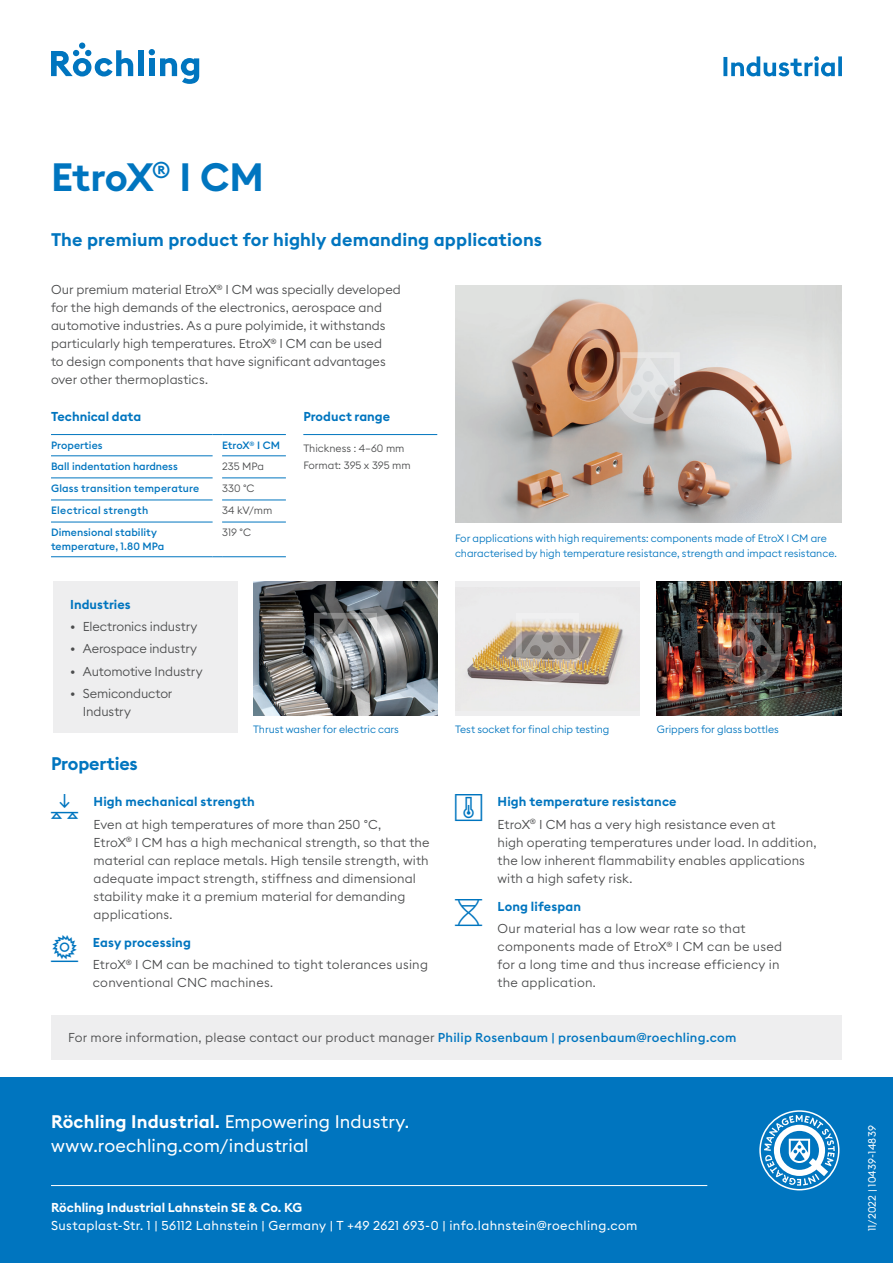
<style>
.page{position:relative;width:893px;height:1263px;background:#fff}
.page>*{position:absolute;margin:0;border:0;box-sizing:border-box;transform-origin:0 0}
.t1{font:600 39px "Euclid Square";letter-spacing:-.015em;color:#0075bf}
.t2{font:18px/24px "Euclid Square";letter-spacing:.005em;color:#fff}
.t3{font:600 18px "Euclid Square";letter-spacing:.01em;color:#0075bf}
.t4{font:600 18px "Euclid Square";letter-spacing:-.01em;color:#0075bf}
.t5{font:300 12.75px/18px "Euclid Square";letter-spacing:.005em;color:#4b4c4d}
.t6{font:12.75px "Euclid Square";letter-spacing:.03em;color:#fff}
.t7{font:600 12.75px "Euclid Square";letter-spacing:.005em;color:#0075bf}
.t8{font:600 12.75px "Euclid Square";color:#fff}
.t9{font:300 10.5px/15px "Euclid Square";letter-spacing:-.005em;color:#0075bf}
.t10{font:500 10.5px/13.5px "Euclid Square";letter-spacing:.01em;color:#0075bf}
.t11{font:300 10.5px/16.6px "Euclid Square";color:#4b4c4d}
.t12{font:10.5px "Euclid Square";letter-spacing:.02em;color:#fff}
.t13{font:500 10.5px "Euclid Square";letter-spacing:.03em;color:#0075bf}
.s1{font-weight:600;color:#0075bf}
.s2{font-weight:500;color:#0075bf}
.s3{font-weight:600}
</style>
<div class="page">
<div style="left:138px;top:50px;width:6px;height:26px;background:#0075bf"></div>
<svg style="left:51px;top:43px;width:82px;height:33px"></svg>
<svg style="left:149px;top:49px;width:50px;height:35px"></svg>
<svg style="left:723px;top:56px;width:119px;height:20px"></svg>
<div style="left:0;top:1077px;width:893px;height:186px;background:#0075bf"></div>
<svg style="left:759px;top:1110px;width:80px;height:80px"></svg>
<hr style="left:51px;top:1185px;width:656px;height:1px;background:#fff">
<hr style="left:51px;top:478px;width:162px;height:1px;background:#0075bf">
<hr style="left:222px;top:478px;width:64px;height:1px;background:#0075bf">
<hr style="left:51px;top:500px;width:162px;height:1px;background:#0075bf">
<hr style="left:51px;top:522px;width:162px;height:1px;background:#0075bf">
<hr style="left:222px;top:500px;width:64px;height:1px;background:#0075bf">
<hr style="left:222px;top:522px;width:64px;height:1px;background:#0075bf">
<hr style="left:51px;top:556px;width:162px;height:1px;background:#0075bf">
<hr style="left:222px;top:556px;width:64px;height:1px;background:#0075bf">
<hr style="left:51px;top:455px;width:162px;height:1px;background:#0075bf">
<hr style="left:51px;top:434px;width:162px;height:1px;background:#0075bf">
<hr style="left:222px;top:434px;width:64px;height:1px;background:#0075bf">
<hr style="left:222px;top:455px;width:64px;height:1px;background:#0075bf">
<img style="left:455px;top:285px;width:386px;height:238px">
<div style="left:51px;top:1015px;width:791px;height:44px;background:#eeeeef"></div>
<div style="left:53px;top:582px;width:185px;height:151px;background:#eeeeef"></div>
<hr style="left:303px;top:434px;width:134px;height:1px;background:#0075bf">
<img style="left:253px;top:582px;width:185px;height:134px">
<div style="left:455px;top:582px;width:185px;height:134px;background:#eeeeef"></div>
<img style="left:465px;top:620px;width:161px;height:66px">
<img style="left:657px;top:582px;width:185px;height:134px">
<svg style="left:314px;top:613px;width:63px;height:72px;background:#898d8f"></svg>
<svg style="left:617px;top:352px;width:63px;height:72px;background:#cfc0b8"></svg>
<svg style="left:516px;top:620px;width:63px;height:65px;background:#b1a494"></svg>
<img style="left:718px;top:613px;width:63px;height:72px">
<h1 class="t1" style="left:51px;top:152px;width:214px">EtroX<sup>®</sup> I CM</h1>
<h2 class="t3" style="left:51px;top:228px;width:493px">The premium product for highly demanding applications</h2>
<p class="t5" style="left:51px;top:281px;width:351px">Our premium material EtroX<sup>®</sup> I CM was specially developed for the high demands of the electronics, aerospace and automotive industries. As a pure polyimide, it withstands particularly high temperatures. EtroX<sup>®</sup> I CM can be used<br>to design components that have significant advantages over other thermoplastics.</p>
<p class="t7" style="left:51px;top:409px;width:92px">Technical data</p>
<p class="t7" style="left:303px;top:409px;width:88px">Product range</p>
<p class="t10" style="left:51px;top:439px;width:53px">Properties</p>
<p class="t10" style="left:222px;top:439px;width:60px">EtroX<sup>®</sup> I CM</p>
<p class="t10" style="left:51px;top:460px;width:128px">Ball indentation hardness</p>
<p class="t11" style="left:222px;top:458px;width:44px">235 MPa</p>
<p class="t10" style="left:51px;top:482px;width:150px">Glass transition temperature</p>
<p class="t11" style="left:222px;top:480px;width:34px">330 °C</p>
<p class="t13" style="left:51px;top:504px;width:99px">Electrical strength</p>
<p class="t11" style="left:222px;top:502px;width:52px">34 kV/mm</p>
<p class="t10" style="left:51px;top:526px;width:115px">Dimensional stability temperature, 1.80 MPa</p>
<p class="t11" style="left:222px;top:524px;width:30px">319 °C</p>
<p class="t11" style="left:303px;top:440px;width:109px">Thickness : 4–60 mm<br>Format: 395 x 395 mm</p>
<p class="t7" style="left:70px;top:596px;width:62px">Industries</p>
<p class="t5" style="left:70px;top:617px;width:129px">• Electronics industry</p>
<p class="t5" style="left:70px;top:640px;width:128px">• Aerospace industry</p>
<p class="t5" style="left:70px;top:662px;width:134px">• Automotive Industry</p>
<p class="t5" style="left:83px;top:684px;width:91px;text-indent:-13px">• Semiconductor<br>Industry</p>
<p class="t9" style="left:455px;top:531px;width:383px">For applications with high requirements: components made of EtroX I CM are characterised by high temperature resistance, strength and impact resistance.</p>
<p class="t9" style="left:253px;top:721px;width:147px">Thrust washer for electric cars</p>
<p class="t9" style="left:455px;top:721px;width:156px">Test socket for final chip testing</p>
<p class="t9" style="left:657px;top:721px;width:123px">Grippers for glass bottles</p>
<h2 class="t4" style="left:51px;top:752px;width:88px">Properties</h2>
<p class="t7" style="left:94px;top:794px;width:163px">High mechanical strength</p>
<p class="t5" style="left:94px;top:815px;width:337px">Even at high temperatures of more than 250 °C,<br>EtroX<sup>®</sup> I CM has a high mechanical strength, so that the material can replace metals. High tensile strength, with adequate impact strength, stiffness and dimensional stability make it a premium material for demanding applications.</p>
<p class="t5" style="left:93px;top:931px;width:337px;line-height:22.2px"><span class="s1">Easy processing<br></span>EtroX<sup>®</sup> I CM can be machined to tight tolerances using</p>
<p class="t5" style="left:93px;top:973px;width:182px">conventional CNC machines.</p>
<p class="t5" style="left:497px;top:790px;width:279px;line-height:22.2px"><span class="s1">High temperature resistance<br></span>EtroX<sup>®</sup> I CM has a very high resistance even at</p>
<p class="t5" style="left:497px;top:833px;width:321px">high operating temperatures under load. In addition, the low inherent flammability enables applications with a high safety risk.</p>
<p class="t7" style="left:497px;top:898px;width:85px">Long lifespan</p>
<p class="t5" style="left:497px;top:919px;width:286px">Our material has a low wear rate so that components made of EtroX<sup>®</sup> I CM can be used for a long time and thus increase efficiency in the application.</p>
<p class="t5" style="left:68px;top:1028px;width:670px">For more information, please contact our product manager <span class="s2">Philip Rosenbaum | prosenbaum@roechling.com</span></p>
<h2 class="t2" style="left:51px;top:1109px;width:359px"><span class="s3">Röchling Industrial.</span> Empowering Industry. www.roechling.com/industrial</h2>
<p class="t8" style="left:51px;top:1199px;width:253px">Röchling Industrial Lahnstein SE &amp; Co. KG</p>
<p class="t6" style="left:51px;top:1217px;width:588px">Sustaplast-Str. 1 | 56112 Lahnstein | Germany | T +49 2621 693-0 | info.lahnstein@roechling.com</p>
<p class="t12" style="left:865px;top:1231px;width:107px;rotate:-90deg">11/2022 | 10439-14839</p>
</div>
